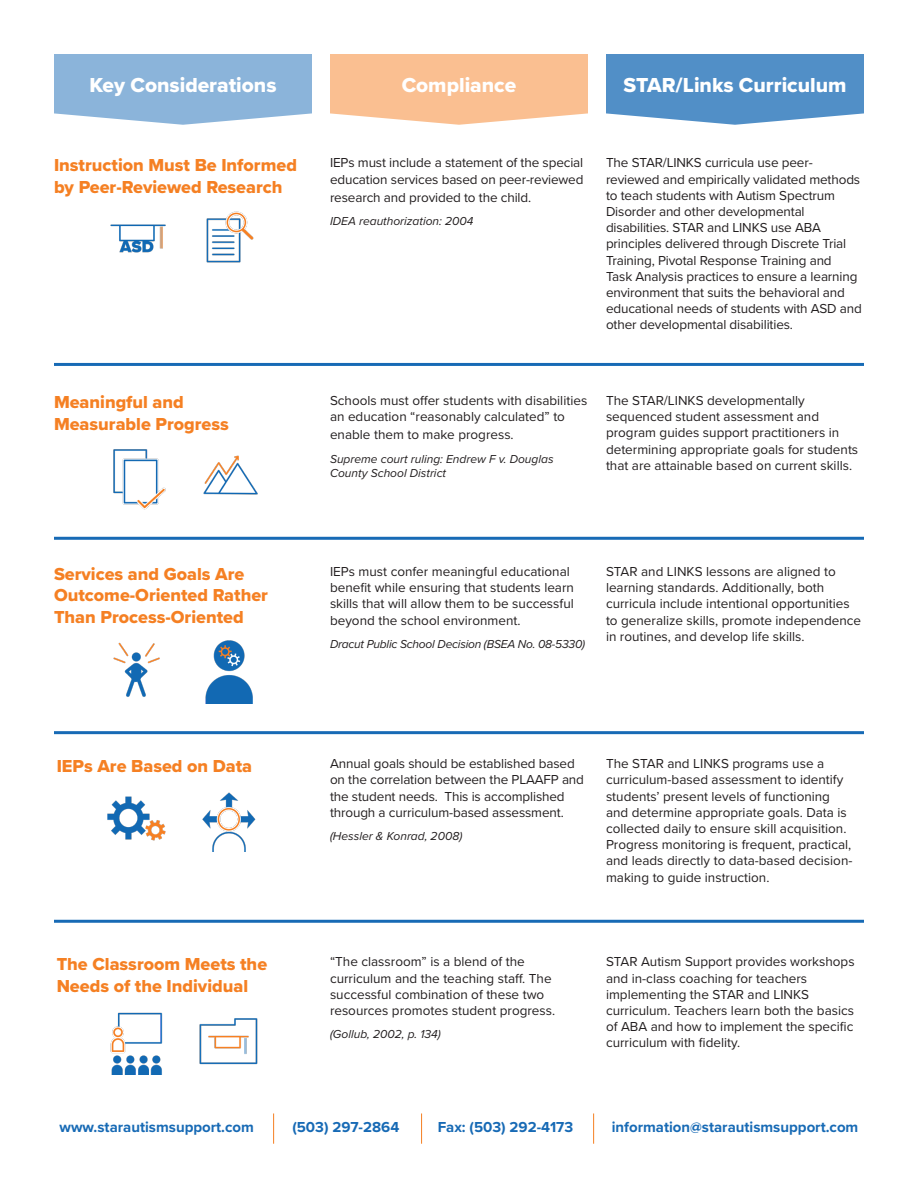
<style>
.page{position:relative;width:918px;height:1188px;background:#fff}
.page>*{position:absolute;margin:0;border:0;box-sizing:border-box;transform-origin:0 0}
.t1{font:21px "Proxima Nova Extrabld";color:#fff}
.t2{font:18px/21.6px "Proxima Nova Extrabld";color:#f58023}
.t3{font:700 15px "Proxima Nova";color:#176ab5}
.t4{font:13.5px/16.2px "Proxima Nova";color:#231f20}
.t5{font:italic 12px/14.4px "Proxima Nova";color:#231f20}
.t6{font:italic 12px "Proxima Nova";letter-spacing:-.02em;color:#231f20}
</style>
<div class="page">
<svg style="left:330px;top:54px;width:258px;height:71px;background:#fac49a"></svg>
<svg style="left:54px;top:54px;width:258px;height:71px;background:#94badd"></svg>
<svg style="left:606px;top:54px;width:258px;height:71px;background:#5f98cb"></svg>
<img style="left:110px;top:224px;width:56px;height:29px">
<img style="left:206px;top:211px;width:48px;height:52px">
<img style="left:113px;top:449px;width:53px;height:61px">
<img style="left:203px;top:455px;width:55px;height:40px">
<img style="left:113px;top:642px;width:47px;height:55px">
<img style="left:205px;top:640px;width:48px;height:64px">
<img style="left:107px;top:796px;width:59px;height:45px">
<img style="left:202px;top:792px;width:54px;height:59px">
<img style="left:110px;top:1012px;width:53px;height:62px">
<img style="left:199px;top:1018px;width:59px;height:47px">
<hr style="left:54px;top:363px;width:810px;height:3px;background:#176ab5">
<hr style="left:54px;top:537px;width:810px;height:3px;background:#176ab5">
<hr style="left:54px;top:920px;width:810px;height:3px;background:#176ab5">
<hr style="left:54px;top:731px;width:810px;height:3px;background:#176ab5">
<hr style="left:273px;top:1113px;width:1px;height:31px;background:#f58023">
<hr style="left:421px;top:1113px;width:1px;height:31px;background:#f58023">
<hr style="left:593px;top:1113px;width:1px;height:31px;background:#f58023">
<p class="t1" style="left:89px;top:70px;width:189px">Key Considerations</p>
<p class="t1" style="left:402px;top:70px;width:116px">Compliance</p>
<p class="t1" style="left:623px;top:70px;width:225px">STAR/Links Curriculum</p>
<p class="t2" style="left:54px;top:154px;width:244px">Instruction Must Be Informed by Peer-Reviewed Research</p>
<p class="t4" style="left:330px;top:154px;width:255px">IEPs must include a statement of the special education services based on peer-reviewed</p>
<p class="t4" style="left:330px;top:188px;width:203px">research and provided to the child.</p>
<p class="t5" style="left:330px;top:213px;width:145px">IDEA reauthorization: 2004</p>
<p class="t4" style="left:606px;top:154px;width:257px">The STAR/LINKS curricula use peer&shy;reviewed and empirically validated methods to teach students with Autism Spectrum Disorder and other developmental disabilities. STAR and LINKS use ABA principles delivered through Discrete Trial Training, Pivotal Response Training and<br>Task Analysis practices to ensure a learning environment that suits the behavioral and educational needs of students with ASD and other developmental disabilities.</p>
<p class="t2" style="left:54px;top:391px;width:176px">Meaningful and<br>Measurable Progress</p>
<p class="t4" style="left:330px;top:392px;width:259px">Schools must offer students with disabilities an education “reasonably calculated” to</p>
<p class="t4" style="left:330px;top:426px;width:185px">enable them to make progress.</p>
<p class="t5" style="left:330px;top:451px;width:225px">Supreme court ruling: Endrew F v. Douglas<br>County School District</p>
<p class="t4" style="left:606px;top:392px;width:254px">The STAR/LINKS developmentally sequenced student assessment and program guides support practitioners in determining appropriate goals for students that are attainable based on current skills.</p>
<p class="t2" style="left:54px;top:562px;width:216px">Services and Goals Are<br>Outcome-Oriented Rather<br>Than Process-Oriented</p>
<p class="t4" style="left:606px;top:563px;width:257px">STAR and LINKS lessons are aligned to learning standards. Additionally, both curricula include intentional opportunities to generalize skills, promote independence in routines, and develop life skills.</p>
<p class="t4" style="left:330px;top:563px;width:245px">IEPs must confer meaningful educational benefit while ensuring that students learn skills that will allow them to be successful beyond the school environment.</p>
<p class="t6" style="left:330px;top:635px;width:257px">Dracut Public School Decision (BSEA No. 08-5330)</p>
<p class="t2" style="left:57px;top:755px;width:197px">IEPs Are Based on Data</p>
<p class="t4" style="left:606px;top:755px;width:242px">The STAR and LINKS programs use a curriculum-based assessment to identify students’ present levels of functioning and determine appropriate goals. Data is collected daily to ensure skill acquisition.</p>
<p class="t4" style="left:606px;top:836px;width:248px;text-align:justify">Progress monitoring is frequent, practical, and leads directly to data-based decision&shy;making to guide instruction.</p>
<p class="t4" style="left:330px;top:755px;width:256px">Annual goals should be established based on the correlation between the PLAAFP and the student needs. This is accomplished through a curriculum-based assessment.</p>
<p class="t5" style="left:330px;top:829px;width:134px">(Hessler &amp; Konrad, 2008)</p>
<p class="t2" style="left:57px;top:953px;width:212px">The Classroom Meets the<br>Needs of the Individual</p>
<p class="t4" style="left:606px;top:953px;width:250px">STAR Autism Support provides workshops and in-class coaching for teachers implementing the STAR and LINKS curriculum. Teachers learn both the basics of ABA and how to implement the specific curriculum with fidelity.</p>
<p class="t4" style="left:330px;top:953px;width:227px">“The classroom” is a blend of the curriculum and the teaching staff. The successful combination of these two resources promotes student progress.</p>
<p class="t5" style="left:330px;top:1027px;width:112px">(Gollub, 2002, p. 134)</p>
<p class="t3" style="left:60px;top:1116px;width:196px">www.starautismsupport.com</p>
<p class="t3" style="left:292px;top:1116px;width:108px">(503) 297-2864</p>
<p class="t3" style="left:438px;top:1116px;width:137px">Fax: (503) 292-4173</p>
<p class="t3" style="left:612px;top:1116px;width:248px">information@starautismsupport.com</p>
</div>
